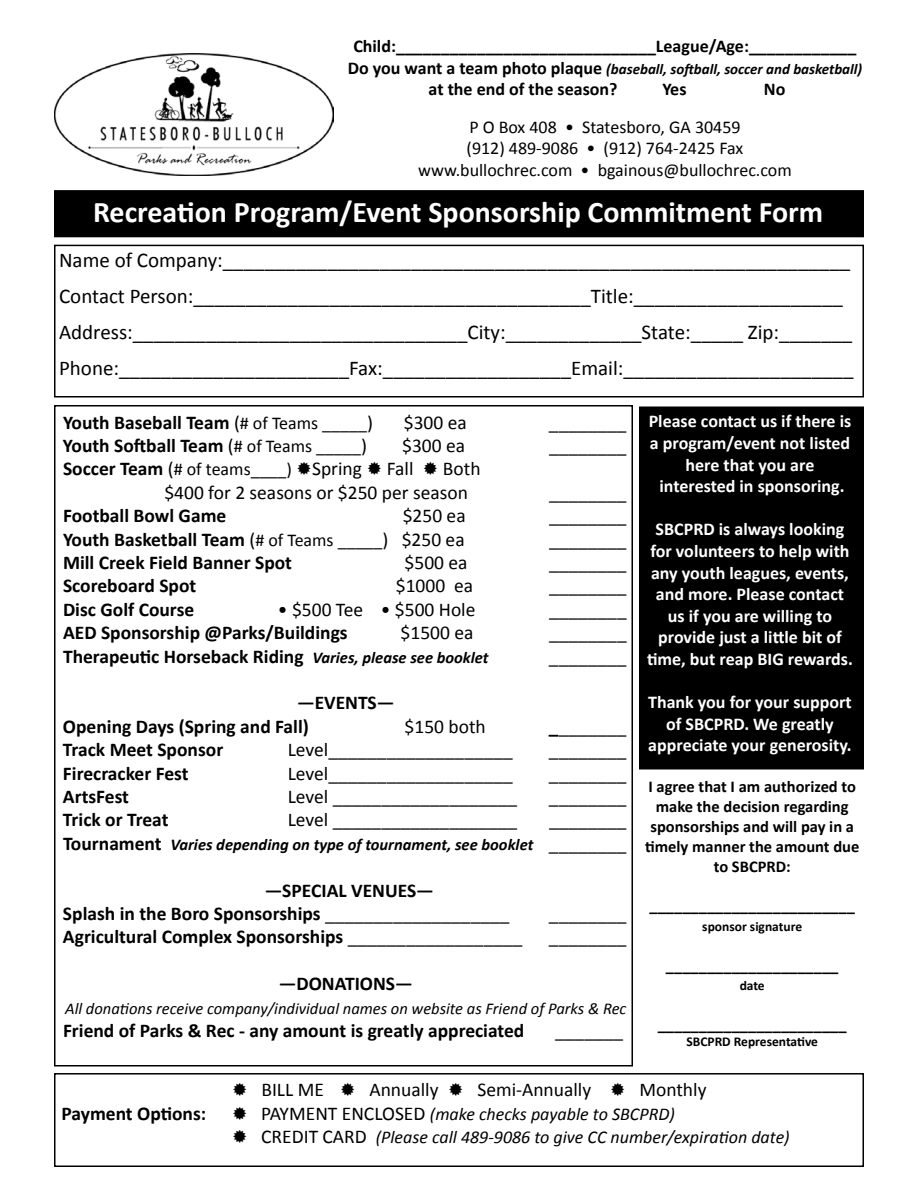
<style>
.page{position:relative;width:918px;height:1188px;background:#fff}
.page>*{position:absolute;margin:0;border:0;box-sizing:border-box;transform-origin:0 0}
.t1{font:700 30px "Calibri";color:#fff}
.t2{font:21px/36px "Calibri";color:#000}
.t3{font:700 19.5px/23.4px "Calibri";color:#000}
.t4{font:19.5px/23.4px "Calibri";color:#000}
.t5{font:700 18px/21.6px "Calibri";color:#fff;text-align:center}
.t6{font:18px/21.6px "Calibri";color:#000;text-align:center}
.t7{font:italic 18px/23.4px "Calibri";color:#000}
.t8{font:700 18px "Calibri";color:#000}
.t9{font:700 16.5px/19.8px "Calibri";color:#000;text-align:center}
.t10{font:italic 16.5px "Calibri";color:#000}
.t11{font:italic 700 16.5px "Calibri";color:#000}
.t12{font:italic 700 15px "Calibri";color:#000}
.t13{font:700 13.5px "Calibri";color:#000}
.s1{font-style:normal;font-size:18px}
.s2{font-weight:400}
.s3{font-weight:400;font-size:18px}
.s4{font-weight:700;font-size:19.5px}
.s5{font-size:19.5px}
.s6{font-style:italic;font-size:16.5px}
.s7{font-weight:700}
.s8{font-style:normal;font-size:19.5px}
.s9{font-weight:400;font-style:normal;font-size:19.5px}
</style>
<div class="page">
<img style="left:54px;top:54px;width:280px;height:121px">
<div style="left:54px;top:190px;width:810px;height:47px;background:#000;border:2px solid #000"></div>
<div style="left:54px;top:245px;width:810px;height:153px;border:2px solid #000"></div>
<div style="left:639px;top:406px;width:225px;height:364px;background:#000;border:2px solid #000"></div>
<div style="left:54px;top:1073px;width:810px;height:94px;border:2px solid #000"></div>
<p class="t8" style="left:353px;top:35px;width:505px">Child:_____________________________League/Age:____________</p>
<p class="t12" style="left:348px;top:59px;width:516px"><span class="s1">Do you want a team photo plaque</span> (baseball, softball, soccer and basketball)</p>
<p class="t8" style="left:429px;top:78px;width:190px">at the end of the season?</p>
<p class="t8" style="left:662px;top:78px;width:26px">Yes</p>
<p class="t8" style="left:764px;top:78px;width:23px">No</p>
<p class="t6" style="left:418px;top:116px;width:375px">P O Box 408 • Statesboro, GA 30459<br>(912) 489-9086 • (912) 764-2425 Fax www.bullochrec.com • bgainous@bullochrec.com</p>
<h1 class="t1" style="left:93px;top:193px;width:732px">Recreation Program/Event Sponsorship Commitment Form</h1>
<p class="t2" style="left:59px;top:242px;width:796px">Name of Company:____________________________________________________________ Contact Person:______________________________________Title:____________________ Address:________________________________City:_____________State:_____ Zip:_______ Phone:______________________Fax:__________________Email:______________________</p>
<p class="t3" style="left:63px;top:410px;width:312px">Youth Baseball Team <span class="s2">(</span><span class="s3"># of Teams _____</span><span class="s2">)</span></p>
<p class="t4" style="left:404px;top:411px;width:65px">$300 ea</p>
<p class="t4" style="left:549px;top:411px;width:79px">________</p>
<p class="t3" style="left:63px;top:434px;width:305px">Youth Softball Team <span class="s2">(</span><span class="s3"># of Teams _____</span><span class="s2">)</span></p>
<p class="t4" style="left:402px;top:434px;width:65px">$300 ea</p>
<p class="t4" style="left:549px;top:434px;width:79px">________</p>
<p class="t6" style="left:63px;top:459px;width:300px"><span class="s4">Soccer Team</span> <span class="s5">(</span># of teams____) <span class="s5">Spring</span></p>
<p class="t4" style="left:387px;top:457px;width:28px">Fall</p>
<p class="t5" style="left:649px;top:411px;width:204px">Please contact us if there is a program/event not listed here that you are interested in sponsoring.</p>
<p class="t5" style="left:647px;top:519px;width:207px">SBCPRD is always looking for volunteers to help with any youth leagues, events, and more. Please contact us if you are willing to provide just a little bit of time, but reap BIG rewards.</p>
<p class="t5" style="left:648px;top:692px;width:205px">Thank you for your support of SBCPRD. We greatly appreciate your generosity.</p>
<p class="t9" style="left:645px;top:777px;width:216px">I agree that I am authorized to make the decision regarding sponsorships and will pay in a timely manner the amount due to SBCPRD:</p>
<p class="t4" style="left:164px;top:457px;width:318px;text-indent:279px">Both $400 for 2 seasons or $250 per season</p>
<p class="t4" style="left:549px;top:481px;width:79px">________</p>
<p class="t3" style="left:63px;top:504px;width:165px">Football Bowl Game</p>
<p class="t4" style="left:403px;top:504px;width:65px">$250 ea</p>
<p class="t4" style="left:549px;top:504px;width:79px">________</p>
<p class="t3" style="left:63px;top:527px;width:403px">Youth Basketball Team <span class="s2">(</span><span class="s3"># of Teams _____</span><span class="s2">) $250 ea</span></p>
<p class="t4" style="left:549px;top:528px;width:79px">________</p>
<p class="t3" style="left:63px;top:551px;width:231px">Mill Creek Field Banner Spot</p>
<p class="t4" style="left:405px;top:551px;width:65px">$500 ea</p>
<p class="t4" style="left:549px;top:551px;width:79px">________</p>
<p class="t3" style="left:63px;top:574px;width:135px">Scoreboard Spot</p>
<p class="t4" style="left:396px;top:574px;width:79px">$1000 ea</p>
<p class="t4" style="left:549px;top:574px;width:79px">________</p>
<p class="t3" style="left:63px;top:598px;width:133px">Disc Golf Course</p>
<p class="t4" style="left:278px;top:598px;width:199px">• $500 Tee • $500 Hole</p>
<p class="t4" style="left:549px;top:598px;width:79px">________</p>
<p class="t3" style="left:63px;top:621px;width:286px">AED Sponsorship @Parks/Buildings</p>
<p class="t4" style="left:401px;top:621px;width:74px">$1500 ea</p>
<p class="t4" style="left:549px;top:621px;width:79px">________</p>
<p class="t3" style="left:63px;top:644px;width:427px">Therapeutic Horseback Riding <span class="s6">Varies, please see booklet</span></p>
<p class="t4" style="left:549px;top:645px;width:79px">________</p>
<p class="t3" style="left:63px;top:691px;width:333px;text-indent:234px">—EVENTS—<br>Opening Days (Spring and Fall)</p>
<p class="t4" style="left:405px;top:715px;width:83px">$150 both</p>
<p class="t4" style="left:549px;top:715px;width:79px"><span class="s7">_</span>_______</p>
<p class="t3" style="left:63px;top:738px;width:162px">Track Meet Sponsor</p>
<p class="t4" style="left:288px;top:738px;width:227px">Level___________________</p>
<p class="t4" style="left:549px;top:738px;width:79px">________</p>
<p class="t3" style="left:63px;top:761px;width:127px">Firecracker Fest</p>
<p class="t4" style="left:288px;top:762px;width:227px">Level___________________</p>
<p class="t4" style="left:549px;top:762px;width:79px">________</p>
<p class="t3" style="left:63px;top:785px;width:68px">ArtsFest</p>
<p class="t4" style="left:288px;top:785px;width:231px">Level ___________________</p>
<p class="t4" style="left:549px;top:785px;width:79px">________</p>
<p class="t3" style="left:63px;top:808px;width:107px">Trick or Treat</p>
<p class="t4" style="left:288px;top:808px;width:231px">Level ___________________</p>
<p class="t4" style="left:549px;top:808px;width:79px">________</p>
<p class="t11" style="left:63px;top:834px;width:565px"><span class="s8">Tournament</span> Varies depending on type of tournament, see booklet <span class="s9">________</span></p>
<p class="t3" style="left:63px;top:878px;width:448px;text-indent:202px">—SPECIAL VENUES—<br>Splash in the Boro Sponsorships <span class="s2">___________________</span></p>
<p class="t4" style="left:549px;top:902px;width:79px">________</p>
<p class="t3" style="left:63px;top:925px;width:461px">Agricultural Complex Sponsorships <span class="s2">__________________</span></p>
<p class="t4" style="left:549px;top:925px;width:79px">________</p>
<p class="t3" style="left:279px;top:972px;width:136px">—DONATIONS—</p>
<p class="t10" style="left:65px;top:997px;width:563px">All donations receive company/individual names on website as Friend of Parks &amp; Rec</p>
<p class="t3" style="left:63px;top:1019px;width:463px">Friend of Parks &amp; Rec - any amount is greatly appreciated</p>
<p class="t4" style="left:555px;top:1019px;width:69px">_______</p>
<p class="t9" style="left:650px;top:896px;width:207px">_________________________</p>
<p class="t13" style="left:702px;top:918px;width:101px">sponsor signature</p>
<p class="t9" style="left:666px;top:955px;width:174px">_____________________</p>
<p class="t13" style="left:740px;top:977px;width:27px">date</p>
<p class="t9" style="left:658px;top:1015px;width:190px">_______________________</p>
<p class="t13" style="left:686px;top:1033px;width:133px">SBCPRD Representative</p>
<p class="t3" style="left:61px;top:1102px;width:146px">Payment Options:</p>
<p class="t4" style="left:261px;top:1078px;width:64px">BILL ME</p>
<p class="t4" style="left:369px;top:1078px;width:71px">Annually</p>
<p class="t4" style="left:477px;top:1078px;width:115px">Semi-Annually</p>
<p class="t4" style="left:639px;top:1078px;width:69px">Monthly</p>
<p class="t7" style="left:261px;top:1101px;width:530px"><span class="s8">PAYMENT ENCLOSED</span> (make checks payable to SBCPRD)<br><span class="s8">CREDIT CARD</span> (Please call 489-9086 to give CC number/expiration date)</p>
</div>
